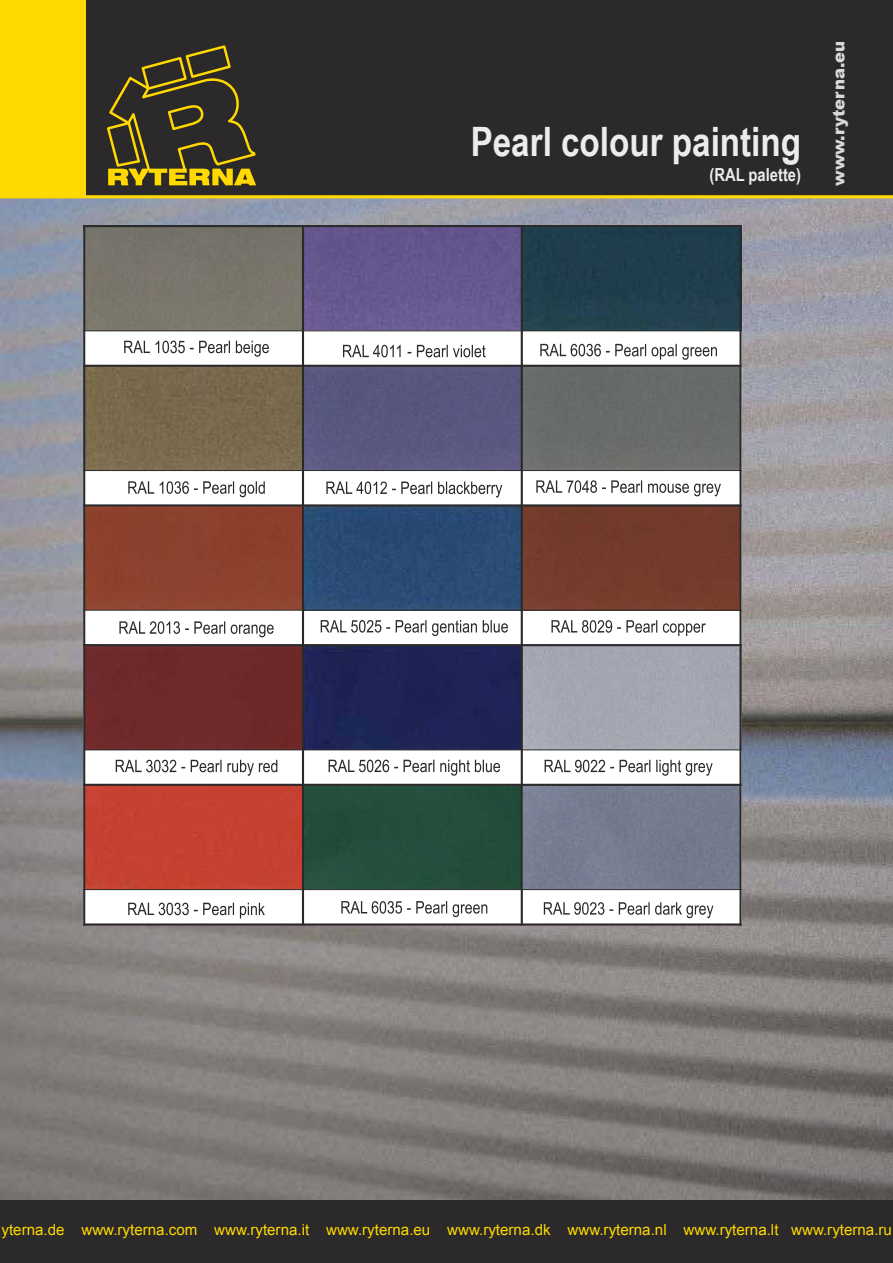
<style>
.page{position:relative;width:893px;height:1263px;background:#fff}
.page>*{position:absolute;margin:0;border:0;box-sizing:border-box;transform-origin:0 0}
.t1{font:700 40.5px "Arial Narrow";color:#ebeded}
.t2{font:700 18px "Arial Narrow";color:#ebeded}
.t3{font:900 16.5px "Arial";color:#d9d9d9}
.t4{font:15.15px "Arial";color:#ffd900}
</style>
<div class="page">
<img style="left:0;top:198px;width:893px;height:1003px">
<div style="left:0;top:1201px;width:893px;height:62px;background:#2b2929"></div>
<div style="left:0;top:0;width:893px;height:197px;background:#2b2929"></div>
<hr style="left:0;top:195px;width:893px;height:3px;background:#ffd900">
<svg style="left:107px;top:45px;width:149px;height:140px"></svg>
<div style="left:0;top:0;width:85px;height:197px;background:#ffd900"></div>
<svg style="left:83px;top:231px;width:658px;height:693px"></svg>
<img style="left:304px;top:786px;width:435px;height:103px">
<img style="left:304px;top:506px;width:435px;height:104px">
<img style="left:85px;top:367px;width:654px;height:103px">
<img style="left:304px;top:227px;width:435px;height:103px">
<div style="left:304px;top:646px;width:217px;height:103px;background:#1e2454"></div>
<div style="left:85px;top:786px;width:217px;height:103px;background:#c64132"></div>
<div style="left:85px;top:646px;width:217px;height:103px;background:#6e292b"></div>
<div style="left:85px;top:506px;width:217px;height:104px;background:#8d412e"></div>
<div style="left:85px;top:227px;width:217px;height:103px;background:#79756b"></div>
<hr style="left:83px;top:225px;width:2px;height:700px;background:#2b2929">
<hr style="left:302px;top:225px;width:2px;height:700px;background:#2b2929">
<hr style="left:521px;top:225px;width:2px;height:700px;background:#2b2929">
<hr style="left:739px;top:225px;width:3px;height:700px;background:#2b2929">
<hr style="left:83px;top:923px;width:659px;height:2px;background:#2b2929">
<hr style="left:83px;top:889px;width:659px;height:1px;background:#2b2929">
<hr style="left:83px;top:784px;width:659px;height:2px;background:#2b2929">
<hr style="left:83px;top:749px;width:659px;height:1px;background:#2b2929">
<hr style="left:83px;top:644px;width:659px;height:2px;background:#2b2929">
<hr style="left:83px;top:610px;width:659px;height:1px;background:#2b2929">
<hr style="left:83px;top:504px;width:659px;height:2px;background:#2b2929">
<hr style="left:83px;top:470px;width:659px;height:1px;background:#2b2929">
<hr style="left:83px;top:365px;width:659px;height:2px;background:#2b2929">
<hr style="left:83px;top:330px;width:659px;height:1px;background:#2b2929">
<hr style="left:83px;top:225px;width:659px;height:2px;background:#2b2929">
<svg style="left:124px;top:341px;width:145px;height:16px"></svg>
<svg style="left:128px;top:481px;width:137px;height:16px"></svg>
<svg style="left:119px;top:621px;width:155px;height:16px"></svg>
<svg style="left:116px;top:760px;width:161px;height:16px"></svg>
<svg style="left:128px;top:903px;width:137px;height:15px"></svg>
<svg style="left:343px;top:345px;width:143px;height:12px"></svg>
<svg style="left:326px;top:481px;width:176px;height:16px"></svg>
<svg style="left:321px;top:620px;width:187px;height:16px"></svg>
<svg style="left:329px;top:760px;width:171px;height:16px"></svg>
<svg style="left:341px;top:901px;width:146px;height:16px"></svg>
<svg style="left:540px;top:344px;width:177px;height:16px"></svg>
<svg style="left:536px;top:480px;width:185px;height:16px"></svg>
<svg style="left:551px;top:620px;width:155px;height:16px"></svg>
<svg style="left:545px;top:760px;width:168px;height:16px"></svg>
<svg style="left:544px;top:902px;width:169px;height:16px"></svg>
<h1 class="t1" style="left:471px;top:111px;width:332px">Pearl colour painting</h1>
<p class="t2" style="left:709px;top:161px;width:93px">(RAL palette)</p>
<p class="t3" style="left:826px;top:186px;width:147px;rotate:-90deg">www.ryterna.eu</p>
<p class="t4" style="left:2px;top:1220px;width:892px">yterna.de www.ryterna.com www.ryterna.it www.ryterna.eu www.ryterna.dk www.ryterna.nl www.ryterna.lt www.ryterna.ru</p>
</div>
